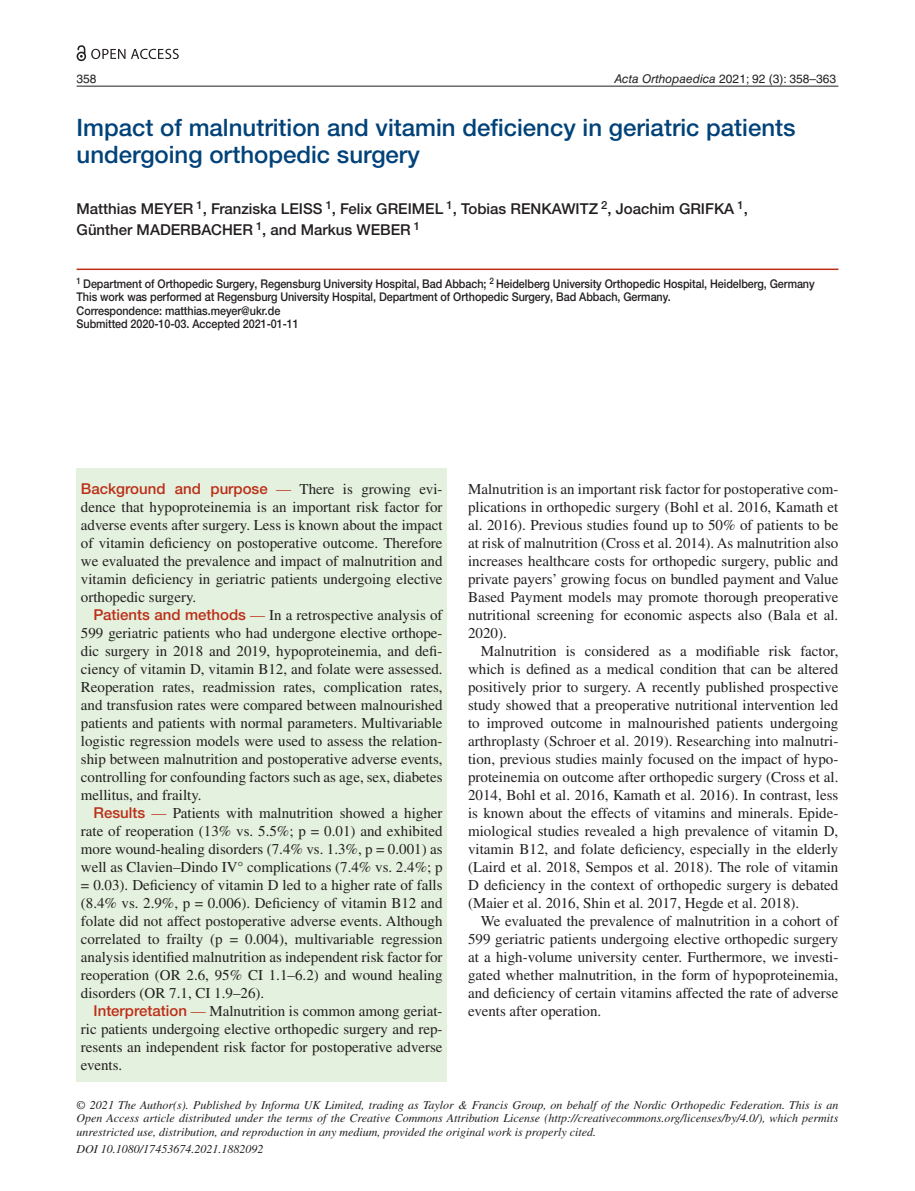
<style>
.page{position:relative;width:915px;height:1191px;background:#fff}
.page>*{position:absolute;margin:0;border:0;box-sizing:border-box;transform-origin:0 0}
.t1{font:500 24px/27px "Helvetica Neue LTW1 G";color:#004279}
.t2{font:15px/18px "Times";color:#231f20;text-align:justify}
.t3{font:500 15px/21px "Helvetica Neue LTW1 G";color:#231f20}
.t4{font:500 15px "Helvetica Neue LTW1 G";color:#bc2e18}
.t5{font:italic 12px/13.5px "Times";color:#231f20;text-align:justify}
.t6{font:500 12px/13.5px "Helvetica Neue LTW1 G";letter-spacing:-.005em;color:#231f20;scale:.9 1}
.t7{font:12px "Helvetica LT Std";color:#231f20}
.s1{font-style:italic}
.s2{font-family:"Times";font-weight:400}
.s3{font-family:"Times";font-weight:400;color:#231f20}
.s4{font-family:"Helvetica Neue LTW1 G";font-weight:500;color:#bc2e18}
.s5{color:#bc2e18}
</style>
<div class="page">
<hr style="left:77px;top:86px;width:761px;height:1px;background:#231f20">
<div style="left:77px;top:468px;width:369px;height:613px;background:#e4f1de"></div>
<hr style="left:77px;top:268px;width:761px;height:2px;background:#bc2e18">
<svg style="left:77px;top:45px;width:48px;height:16px"></svg>
<svg style="left:131px;top:49px;width:48px;height:10px"></svg>
<p class="t7" style="left:77px;top:72px;width:22px">358</p>
<p class="t7" style="left:614px;top:72px;width:223px"><span class="s1">Acta Orthopaedica</span> 2021; 92 (3): 358–363</p>
<h1 class="t1" style="left:77px;top:114px;width:720px">Impact of malnutrition and vitamin deficiency in geriatric patients undergoing orthopedic surgery</h1>
<p class="t3" style="left:77px;top:198px;width:672px">Matthias MEYER <sup>1</sup>, Franziska LEISS <sup>1</sup>, Felix GREIMEL <sup>1</sup>, Tobias RENKAWITZ <sup>2</sup>, Joachim GRIFKA <sup>1</sup>,<br>Günther MADERBACHER <sup>1</sup>, and Markus WEBER <sup>1</sup></p>
<p class="t6" style="left:77px;top:277px;width:821px"><sup>1</sup> Department of Orthopedic Surgery, Regensburg University Hospital, Bad Abbach; <sup>2</sup> Heidelberg University Orthopedic Hospital, Heidelberg, Germany This work was performed at Regensburg University Hospital, Department of Orthopedic Surgery, Bad Abbach, Germany.<br>Correspondence: matthias.meyer@ukr.de<br>Submitted 2020-10-03. Accepted 2021-01-11</p>
<p class="t4" style="left:81px;top:479px;width:363px">Background and purpose <span class="s2">—</span> <span class="s3">There is growing evi-</span></p>
<p class="t2" style="left:81px;top:497px;width:363px">dence that hypoproteinemia is an important risk factor for adverse events after surgery. Less is known about the impact of vitamin deficiency on postoperative outcome. Therefore we evaluated the prevalence and impact of malnutrition and vitamin deficiency in geriatric patients undergoing elective orthopedic surgery.</p>
<p class="t2" style="left:81px;top:605px;width:363px;text-indent:13px"><span class="s4">Patients and methods</span> <span class="s5">—</span> In a retrospective analysis of 599 geriatric patients who had undergone elective orthope&shy;dic surgery in 2018 and 2019, hypoproteinemia, and defi&shy;ciency of vitamin D, vitamin B12, and folate were assessed.<br>Reoperation rates, readmission rates, complication rates, and transfusion rates were compared between malnourished patients and patients with normal parameters. Multivariable logistic regression models were used to assess the relation&shy;ship between malnutrition and postoperative adverse events, controlling for confounding factors such as age, sex, diabetes mellitus, and frailty.</p>
<p class="t2" style="left:81px;top:803px;width:363px;text-indent:13px"><span class="s4">Results</span> <span class="s5">—</span> Patients with malnutrition showed a higher rate of reoperation (13% vs. 5.5%; p = 0.01) and exhibited more wound-healing disorders (7.4% vs. 1.3%, p = 0.001) as well as Clavien–Dindo IV° complications (7.4% vs. 2.4%; p = 0.03). Deficiency of vitamin D led to a higher rate of falls (8.4% vs. 2.9%, p = 0.006). Deficiency of vitamin B12 and folate did not affect postoperative adverse events. Although correlated to frailty (p = 0.004), multivariable regression analysis identified malnutrition as independent risk factor for reoperation (OR 2.6, 95% CI 1.1–6.2) and wound healing disorders (OR 7.1, CI 1.9–26).</p>
<p class="t2" style="left:81px;top:1001px;width:363px;text-indent:13px"><span class="s4">Interpretation</span> <span class="s5">—</span> Malnutrition is common among geriat&shy;ric patients undergoing elective orthopedic surgery and rep&shy;resents an independent risk factor for postoperative adverse events.</p>
<p class="t2" style="left:468px;top:479px;width:371px">Malnutrition is an important risk factor for postoperative com&shy;plications in orthopedic surgery (Bohl et al. 2016, Kamath et al. 2016). Previous studies found up to 50% of patients to be at risk of malnutrition (Cross et al. 2014). As malnutrition also increases healthcare costs for orthopedic surgery, public and private payers’ growing focus on bundled payment and Value Based Payment models may promote thorough preoperative nutritional screening for economic aspects also (Bala et al.<br>2020).</p>
<p class="t2" style="left:468px;top:641px;width:371px;text-indent:13px">Malnutrition is considered as a modifiable risk factor, which is defined as a medical condition that can be altered positively prior to surgery. A recently published prospective study showed that a preoperative nutritional intervention led to improved outcome in malnourished patients undergoing arthroplasty (Schroer et al. 2019). Researching into malnutri&shy;tion, previous studies mainly focused on the impact of hypo&shy;proteinemia on outcome after orthopedic surgery (Cross et al.<br>2014, Bohl et al. 2016, Kamath et al. 2016). In contrast, less is known about the effects of vitamins and minerals. Epide&shy;miological studies revealed a high prevalence of vitamin D, vitamin B12, and folate deficiency, especially in the elderly (Laird et al. 2018, Sempos et al. 2018). The role of vitamin D deficiency in the context of orthopedic surgery is debated (Maier et al. 2016, Shin et al. 2017, Hegde et al. 2018).</p>
<p class="t2" style="left:468px;top:911px;width:371px;text-indent:13px">We evaluated the prevalence of malnutrition in a cohort of 599 geriatric patients undergoing elective orthopedic surgery at a high-volume university center. Furthermore, we investi&shy;gated whether malnutrition, in the form of hypoproteinemia, and deficiency of certain vitamins affected the rate of adverse events after operation.</p>
<p class="t5" style="left:77px;top:1098px;width:763px">© 2021 The Author(s). Published by Informa UK Limited, trading as Taylor &amp; Francis Group, on behalf of the Nordic Orthopedic Federation. This is an Open Access article distributed under the terms of the Creative Commons Attribution License (http://creativecommons.org/licenses/by/4.0/), which permits unrestricted use, distribution, and reproduction in any medium, provided the original work is properly cited.</p>
<p class="t5" style="left:77px;top:1142px;width:188px">DOI 10.1080/17453674.2021.1882092</p>
</div>
